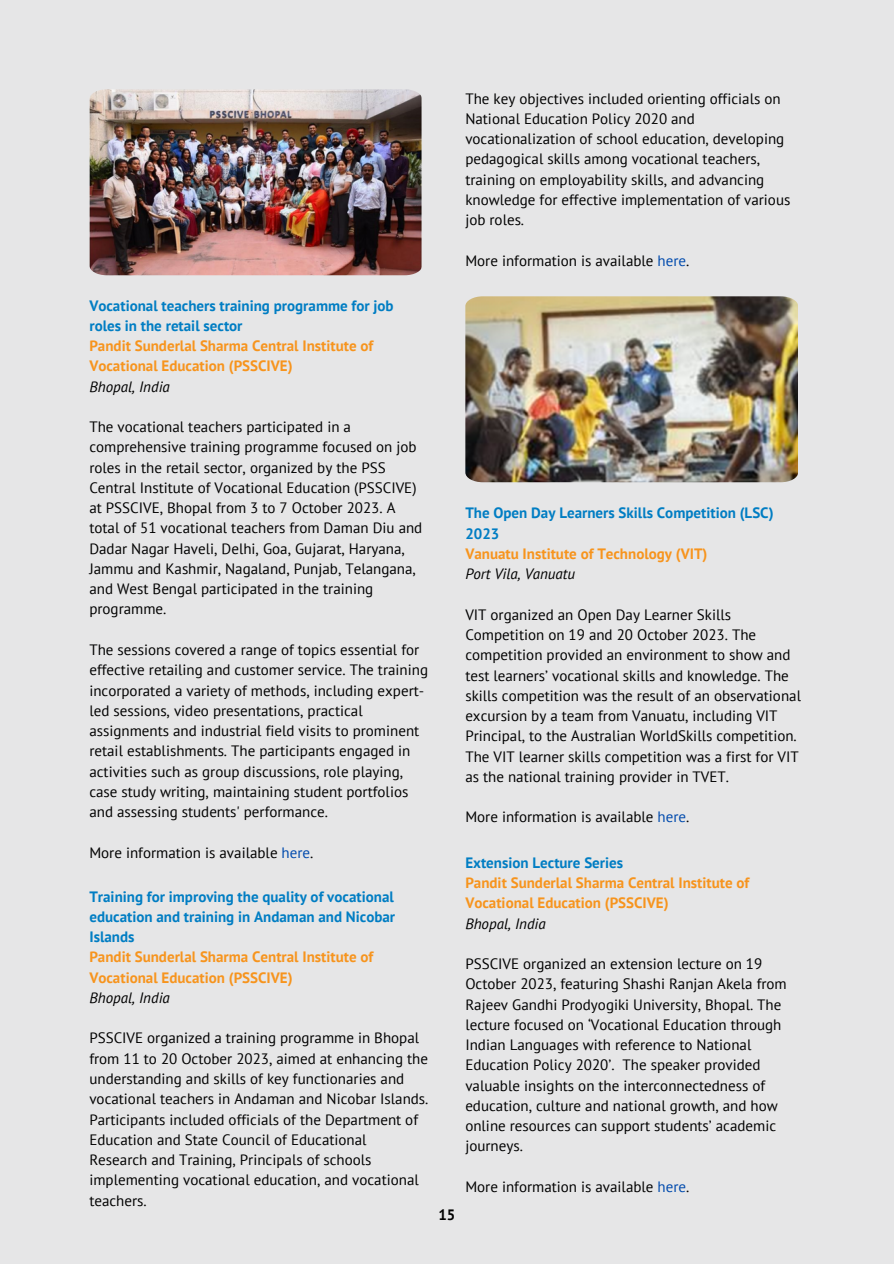
<style>
.page{position:relative;width:894px;height:1264px;background:#fff}
.page>*{position:absolute;margin:0;border:0;box-sizing:border-box;transform-origin:0 0}
.t1{font:15px/20.2px "PT Sans";color:#000}
.t2{font:700 15px/20.2px "PT Sans";color:#f7941d}
.t3{font:700 15px/20.2px "PT Sans";color:#007dc3}
.t4{font:italic 15px "PT Sans";color:#000}
.t5{font:700 15px "PT Sans";color:#000}
.s1{color:#004aad}
</style>
<div class="page">
<div style="left:0;top:0;width:893px;height:1263px;background:#e6e6e7"></div>
<img style="left:89px;top:89px;width:333px;height:186px">
<img style="left:465px;top:296px;width:332px;height:186px">
<p class="t1" style="left:465px;top:88px;width:326px">The key objectives included orienting officials on National Education Policy 2020 and vocationalization of school education, developing pedagogical skills among vocational teachers, training on employability skills, and advancing knowledge for effective implementation of various job roles.</p>
<p class="t1" style="left:465px;top:250px;width:225px">More information is available <span class="s1">here</span>.</p>
<p class="t3" style="left:89px;top:295px;width:305px">Vocational teachers training programme for job roles in the retail sector</p>
<p class="t2" style="left:89px;top:335px;width:285px">Pandit Sunderlal Sharma Central Institute of<br>Vocational Education (PSSCIVE)</p>
<p class="t4" style="left:89px;top:376px;width:82px">Bhopal, India</p>
<p class="t1" style="left:89px;top:416px;width:334px">The vocational teachers participated in a comprehensive training programme focused on job roles in the retail sector, organized by the PSS Central Institute of Vocational Education (PSSCIVE) at PSSCIVE, Bhopal from 3 to 7 October 2023. A total of 51 vocational teachers from Daman Diu and Dadar Nagar Haveli, Delhi, Goa, Gujarat, Haryana, Jammu and Kashmir, Nagaland, Punjab, Telangana, and West Bengal participated in the training programme.</p>
<p class="t1" style="left:89px;top:639px;width:340px">The sessions covered a range of topics essential for effective retailing and customer service. The training incorporated a variety of methods, including expert&shy;led sessions, video presentations, practical assignments and industrial field visits to prominent retail establishments. The participants engaged in activities such as group discussions, role playing, case study writing, maintaining student portfolios and assessing students' performance.</p>
<p class="t1" style="left:89px;top:842px;width:225px">More information is available <span class="s1">here</span>.</p>
<p class="t3" style="left:89px;top:886px;width:307px;text-align:justify">Training for improving the quality of vocational education and training in Andaman and Nicobar Islands</p>
<p class="t2" style="left:89px;top:946px;width:285px">Pandit Sunderlal Sharma Central Institute of<br>Vocational Education (PSSCIVE)</p>
<p class="t4" style="left:89px;top:987px;width:82px">Bhopal, India</p>
<p class="t1" style="left:89px;top:1027px;width:340px">PSSCIVE organized a training programme in Bhopal from 11 to 20 October 2023, aimed at enhancing the understanding and skills of key functionaries and vocational teachers in Andaman and Nicobar Islands.<br>Participants included officials of the Department of Education and State Council of Educational<br>Research and Training, Principals of schools implementing vocational education, and vocational teachers.</p>
<p class="t3" style="left:465px;top:503px;width:310px">The Open Day Learners Skills Competition (LSC)<br>2023</p>
<p class="t2" style="left:465px;top:543px;width:243px">Vanuatu Institute of Technology (VIT)</p>
<p class="t4" style="left:465px;top:564px;width:111px">Port Vila, Vanuatu</p>
<p class="t1" style="left:465px;top:604px;width:337px">VIT organized an Open Day Learner Skills Competition on 19 and 20 October 2023. The competition provided an environment to show and test learners’ vocational skills and knowledge. The skills competition was the result of an observational excursion by a team from Vanuatu, including VIT Principal, to the Australian WorldSkills competition.<br>The VIT learner skills competition was a first for VIT as the national training provider in TVET.</p>
<p class="t1" style="left:465px;top:806px;width:225px">More information is available <span class="s1">here</span>.</p>
<p class="t5" style="left:438px;top:1205px;width:19px">15</p>
<p class="t3" style="left:465px;top:852px;width:159px">Extension Lecture Series</p>
<p class="t2" style="left:465px;top:872px;width:285px">Pandit Sunderlal Sharma Central Institute of<br>Vocational Education (PSSCIVE)</p>
<p class="t4" style="left:465px;top:913px;width:82px">Bhopal, India</p>
<p class="t1" style="left:465px;top:953px;width:323px">PSSCIVE organized an extension lecture on 19<br>October 2023, featuring Shashi Ranjan Akela from Rajeev Gandhi Prodyogiki University, Bhopal. The lecture focused on ‘Vocational Education through Indian Languages with reference to National Education Policy 2020’. The speaker provided valuable insights on the interconnectedness of education, culture and national growth, and how online resources can support students’ academic journeys.</p>
<p class="t1" style="left:465px;top:1176px;width:225px">More information is available <span class="s1">here</span>.</p>
</div>
